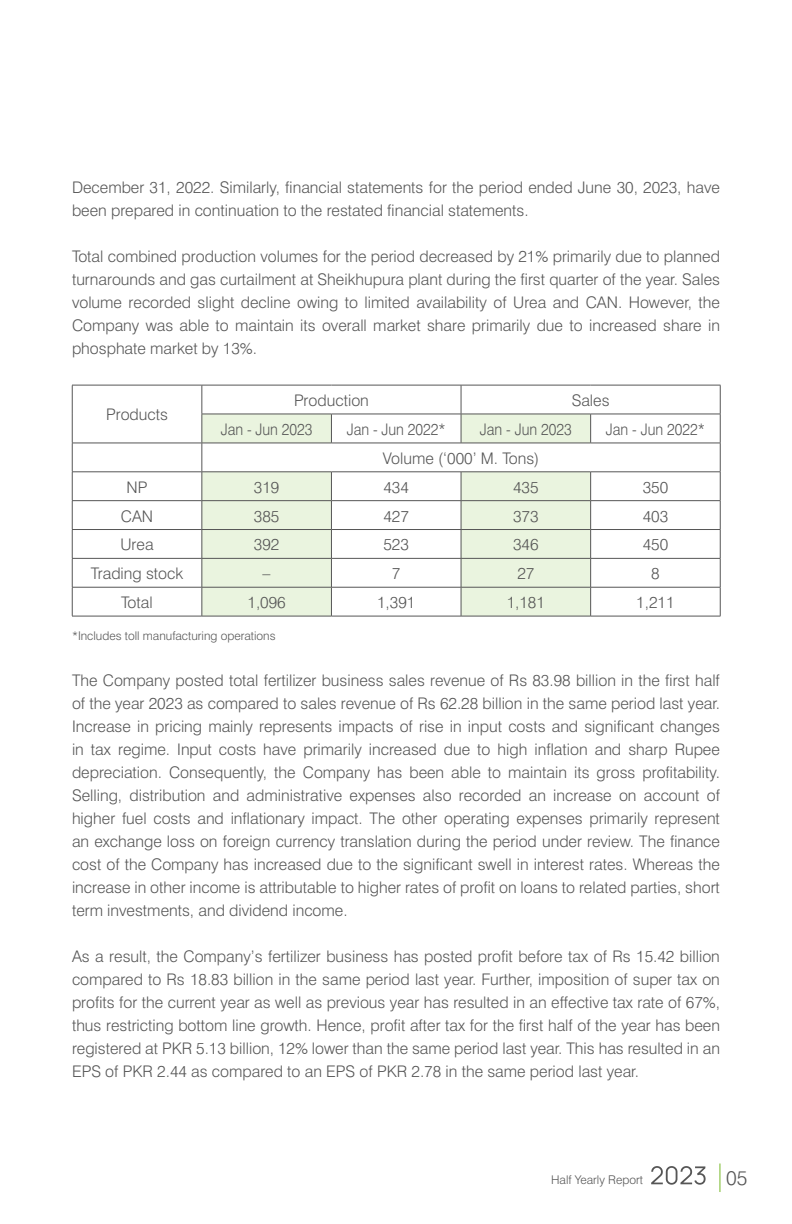
<style>
.page{position:relative;width:792px;height:1224px;background:#fff}
.page>*{position:absolute;margin:0;border:0;box-sizing:border-box;transform-origin:0 0}
.t1{font:300 20px "Swiss 721 BT";color:#565656}
.t2{font:300 16px/23px "Swiss 721 BT";color:#565656;text-align:justify}
.t3{font:300 16px "Swiss 721 BT";color:#565656;scale:.9 1}
.t4{font:300 12px "Swiss 721 BT";color:#565656}
</style>
<div class="page">
<svg style="left:720px;top:1164px;width:1px;height:28px"></svg>
<svg style="left:651px;top:1166px;width:55px;height:19px"></svg>
<svg style="left:203px;top:415px;width:387px;height:201px;fill:#eaf4df"></svg>
<hr style="left:202px;top:385px;width:129px;height:1px;background:#565656">
<hr style="left:331px;top:385px;width:130px;height:1px;background:#565656">
<hr style="left:461px;top:385px;width:130px;height:1px;background:#565656">
<hr style="left:591px;top:385px;width:130px;height:1px;background:#565656">
<hr style="left:202px;top:414px;width:129px;height:1px;background:#565656">
<hr style="left:331px;top:414px;width:130px;height:1px;background:#565656">
<svg style="left:331px;top:414px;width:1px;height:29px"></svg>
<hr style="left:461px;top:414px;width:130px;height:1px;background:#565656">
<svg style="left:461px;top:385px;width:1px;height:58px"></svg>
<hr style="left:591px;top:414px;width:130px;height:1px;background:#565656">
<svg style="left:590px;top:414px;width:1px;height:29px"></svg>
<hr style="left:72px;top:443px;width:130px;height:1px;background:#565656">
<hr style="left:202px;top:443px;width:129px;height:1px;background:#565656">
<hr style="left:331px;top:443px;width:130px;height:1px;background:#565656">
<hr style="left:461px;top:443px;width:130px;height:1px;background:#565656">
<hr style="left:591px;top:443px;width:130px;height:1px;background:#565656">
<hr style="left:72px;top:471px;width:130px;height:1px;background:#565656">
<hr style="left:202px;top:471px;width:129px;height:1px;background:#565656">
<hr style="left:331px;top:471px;width:130px;height:1px;background:#565656">
<hr style="left:461px;top:471px;width:130px;height:1px;background:#565656">
<hr style="left:591px;top:471px;width:130px;height:1px;background:#565656">
<hr style="left:72px;top:500px;width:130px;height:1px;background:#565656">
<hr style="left:202px;top:500px;width:129px;height:1px;background:#565656">
<hr style="left:331px;top:500px;width:130px;height:1px;background:#565656">
<hr style="left:461px;top:500px;width:130px;height:1px;background:#565656">
<hr style="left:591px;top:500px;width:130px;height:1px;background:#565656">
<hr style="left:72px;top:529px;width:130px;height:1px;background:#565656">
<hr style="left:202px;top:529px;width:129px;height:1px;background:#565656">
<hr style="left:331px;top:529px;width:130px;height:1px;background:#565656">
<hr style="left:461px;top:529px;width:130px;height:1px;background:#565656">
<hr style="left:591px;top:529px;width:130px;height:1px;background:#565656">
<hr style="left:72px;top:558px;width:130px;height:1px;background:#565656">
<hr style="left:202px;top:558px;width:129px;height:1px;background:#565656">
<hr style="left:331px;top:558px;width:130px;height:1px;background:#565656">
<hr style="left:461px;top:558px;width:130px;height:1px;background:#565656">
<hr style="left:591px;top:558px;width:130px;height:1px;background:#565656">
<hr style="left:72px;top:587px;width:130px;height:1px;background:#565656">
<svg style="left:72px;top:386px;width:1px;height:230px"></svg>
<hr style="left:202px;top:587px;width:129px;height:1px;background:#565656">
<svg style="left:202px;top:385px;width:1px;height:231px"></svg>
<hr style="left:331px;top:587px;width:130px;height:1px;background:#565656">
<svg style="left:331px;top:472px;width:1px;height:144px"></svg>
<hr style="left:461px;top:587px;width:130px;height:1px;background:#565656">
<svg style="left:461px;top:472px;width:1px;height:144px"></svg>
<hr style="left:591px;top:587px;width:130px;height:1px;background:#565656">
<svg style="left:590px;top:472px;width:1px;height:144px"></svg>
<svg style="left:720px;top:385px;width:1px;height:231px"></svg>
<hr style="left:72px;top:616px;width:130px;height:1px;background:#565656">
<hr style="left:202px;top:616px;width:129px;height:1px;background:#565656">
<hr style="left:331px;top:616px;width:130px;height:1px;background:#565656">
<hr style="left:461px;top:616px;width:130px;height:1px;background:#565656">
<hr style="left:591px;top:616px;width:130px;height:1px;background:#565656">
<hr style="left:72px;top:385px;width:130px;height:1px;background:#565656">
<p class="t2" style="left:72px;top:176px;width:649px">December 31, 2022. Similarly, financial statements for the period ended June 30, 2023, have been prepared in continuation to the restated financial statements.</p>
<p class="t2" style="left:72px;top:245px;width:650px">Total combined production volumes for the period decreased by 21% primarily due to planned turnarounds and gas curtailment at Sheikhupura plant during the first quarter of the year. Sales volume recorded slight decline owing to limited availability of Urea and CAN. However, the Company was able to maintain its overall market share primarily due to increased share in phosphate market by 13%.</p>
<p class="t2" style="left:106px;top:403px;width:63px">Products</p>
<p class="t2" style="left:294px;top:389px;width:76px">Production</p>
<p class="t2" style="left:572px;top:389px;width:39px">Sales</p>
<p class="t3" style="left:221px;top:419px;width:103px">Jan - Jun 2023</p>
<p class="t3" style="left:347px;top:419px;width:111px">Jan - Jun 2022*</p>
<p class="t3" style="left:480px;top:419px;width:103px">Jan - Jun 2023</p>
<p class="t3" style="left:606px;top:419px;width:111px">Jan - Jun 2022*</p>
<p class="t2" style="left:383px;top:446px;width:158px">Volume (‘000’ M. Tons)</p>
<p class="t2" style="left:127px;top:475px;width:22px">NP</p>
<p class="t2" style="left:254px;top:475px;width:27px">319</p>
<p class="t2" style="left:383px;top:475px;width:27px">434</p>
<p class="t2" style="left:513px;top:475px;width:27px">435</p>
<p class="t2" style="left:643px;top:475px;width:27px">350</p>
<p class="t2" style="left:121px;top:504px;width:34px">CAN</p>
<p class="t2" style="left:254px;top:504px;width:27px">385</p>
<p class="t2" style="left:383px;top:504px;width:27px">427</p>
<p class="t2" style="left:513px;top:504px;width:27px">373</p>
<p class="t2" style="left:643px;top:504px;width:27px">403</p>
<p class="t2" style="left:120px;top:533px;width:35px">Urea</p>
<p class="t2" style="left:254px;top:533px;width:27px">392</p>
<p class="t2" style="left:383px;top:533px;width:27px">523</p>
<p class="t2" style="left:513px;top:533px;width:27px">346</p>
<p class="t2" style="left:643px;top:533px;width:27px">450</p>
<p class="t2" style="left:91px;top:562px;width:94px">Trading stock</p>
<p class="t2" style="left:263px;top:562px;width:9px">–</p>
<p class="t2" style="left:392px;top:562px;width:10px">7</p>
<p class="t2" style="left:517px;top:562px;width:19px">27</p>
<p class="t2" style="left:651px;top:562px;width:10px">8</p>
<p class="t2" style="left:121px;top:591px;width:33px">Total</p>
<p class="t2" style="left:247px;top:591px;width:40px">1,096</p>
<p class="t2" style="left:377px;top:591px;width:40px">1,391</p>
<p class="t2" style="left:507px;top:591px;width:40px">1,181</p>
<p class="t2" style="left:636px;top:591px;width:40px">1,211</p>
<p class="t4" style="left:72px;top:629px;width:205px">*Includes toll manufacturing operations</p>
<p class="t2" style="left:72px;top:669px;width:650px">The Company posted total fertilizer business sales revenue of Rs 83.98 billion in the first half of the year 2023 as compared to sales revenue of Rs 62.28 billion in the same period last year.<br>Increase in pricing mainly represents impacts of rise in input costs and significant changes in tax regime. Input costs have primarily increased due to high inflation and sharp Rupee depreciation. Consequently, the Company has been able to maintain its gross profitability.<br>Selling, distribution and administrative expenses also recorded an increase on account of higher fuel costs and inflationary impact. The other operating expenses primarily represent an exchange loss on foreign currency translation during the period under review. The finance cost of the Company has increased due to the significant swell in interest rates. Whereas the increase in other income is attributable to higher rates of profit on loans to related parties, short term investments, and dividend income.</p>
<p class="t2" style="left:72px;top:945px;width:650px">As a result, the Company’s fertilizer business has posted profit before tax of Rs 15.42 billion compared to Rs 18.83 billion in the same period last year. Further, imposition of super tax on profits for the current year as well as previous year has resulted in an effective tax rate of 67%, thus restricting bottom line growth. Hence, profit after tax for the first half of the year has been registered at PKR 5.13 billion, 12% lower than the same period last year. This has resulted in an EPS of PKR 2.44 as compared to an EPS of PKR 2.78 in the same period last year.</p>
<p class="t4" style="left:551px;top:1173px;width:93px">Half Yearly Report</p>
<p class="t1" style="left:726px;top:1166px;width:23px">05</p>
</div>
